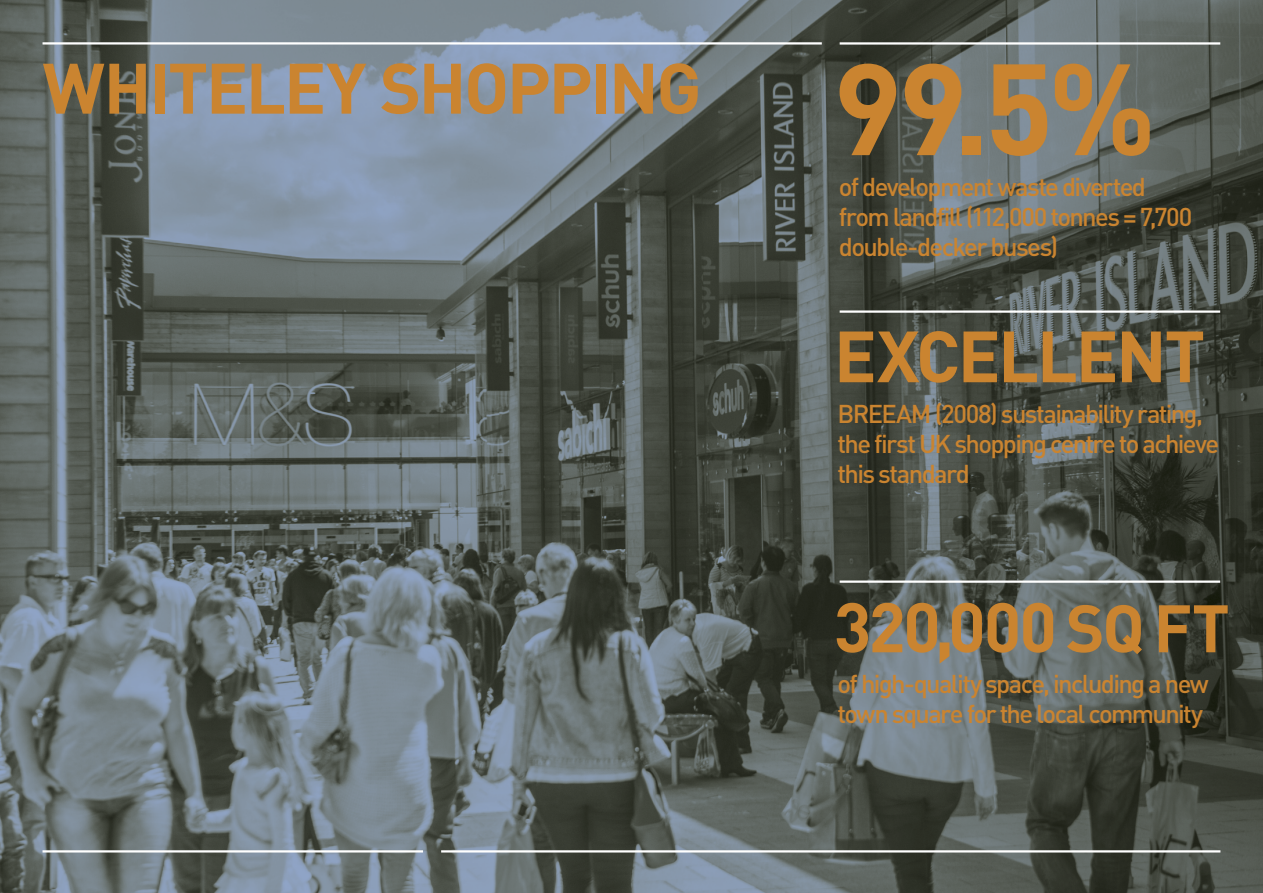
<style>
.page{position:relative;width:1263px;height:893px;background:#fff}
.page>*{position:absolute;margin:0;border:0;box-sizing:border-box;transform-origin:0 0}
.t1{font:700 127.5px "DIN Pro";color:#ca8430}
.t2{font:700 71.25px "DIN Pro";letter-spacing:-.035em;color:#ca8430}
.t3{font:700 70.2px "DIN Pro";letter-spacing:-.035em;color:#ca8430}
.t4{font:700 69px "DIN Pro";letter-spacing:-.03em;color:#ca8430}
.t5{font:500 25.5px/30px "DIN Pro";letter-spacing:-.065em;color:#ca8430}
.s1{font-size:66px}
</style>
<div class="page">
<img style="left:0;top:0;width:1263px;height:893px">
<hr style="left:43px;top:42px;width:779px;height:3px;background:#fff">
<hr style="left:441px;top:850px;width:779px;height:2px;background:#fff">
<hr style="left:840px;top:42px;width:380px;height:3px;background:#fff">
<hr style="left:43px;top:850px;width:380px;height:2px;background:#fff">
<hr style="left:840px;top:310px;width:380px;height:3px;background:#fff">
<hr style="left:840px;top:580px;width:380px;height:3px;background:#fff">
<p class="t3" style="left:43px;top:30px;width:661px">WHITELEY SHOPPING</p>
<p class="t1" style="left:833px;top:3px;width:325px">99.5%</p>
<p class="t5" style="left:839px;top:169px;width:355px">of development waste diverted from landfill (112,000 tonnes = 7,700 double-decker buses)</p>
<p class="t2" style="left:834px;top:297px;width:373px">EXCELLENT</p>
<p class="t5" style="left:838px;top:396px;width:383px">BREEAM (2008) sustainability rating, the first UK shopping centre to achieve this standard</p>
<p class="t4" style="left:834px;top:570px;width:397px">320,000 <span class="s1">SQ FT</span></p>
<p class="t5" style="left:838px;top:666px;width:373px">of high-quality space, including a new town square for the local community</p>
</div>
